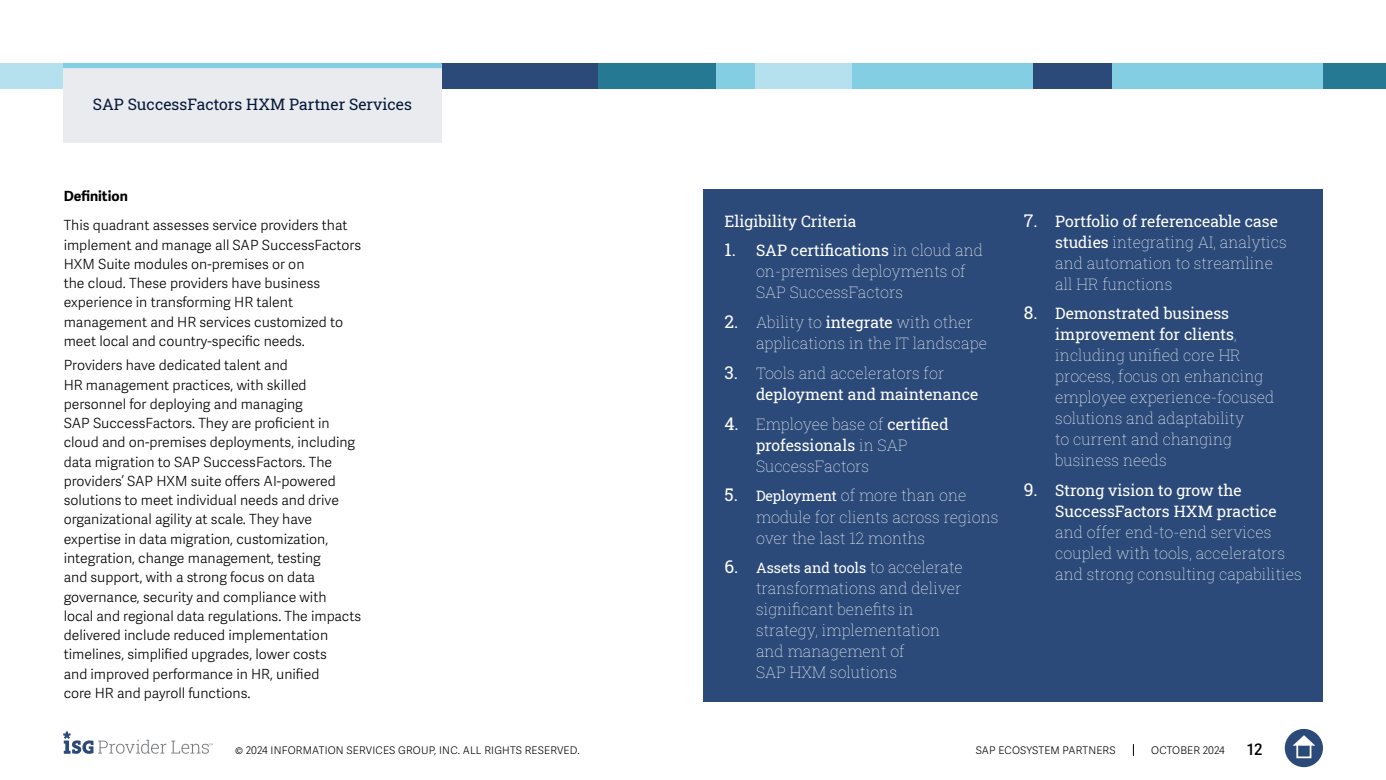
<style>
.page{position:relative;width:1386px;height:780px;background:#fff}
.page>*{position:absolute;margin:0;border:0;box-sizing:border-box;transform-origin:0 0}
.t1{font:15.75px/21px "Roboto Slab ISG P Thin";color:#fff}
.t2{font:15.75px/21px "Roboto Slab ISG P Regular";color:#fff}
.Section_Label_Light{font:15.75px "Roboto Slab ISG P Regular";color:#051837}
.t3{font:600 15.75px "Adelle Sans";color:#000}
.t4{font:14.35px "Roboto Slab ISG P Regular";color:#fff}
.t5{font:300 14px/19.2px "Adelle Sans";color:#000101}
.t6{font:700 14px "Adelle Sans";color:#000}
.t7{font:300 10.5px "Adelle Sans";letter-spacing:.02em;color:#000}
.s1{font-family:"Roboto Slab ISG P Regular";font-size:17.5px}
.s2{font-family:"Roboto Slab ISG P Regular"}
.s3{font-size:17.5px}
.s4{font-family:"Roboto Slab ISG P Thin"}
.s5{font-family:"Roboto Slab ISG P Regular";font-size:14.35px}
.s6{font-family:"Roboto Slab ISG P Thin";font-size:15.75px}
</style>
<div class="page">
<svg style="left:1133px;top:744px;width:1px;height:12px"></svg>
<div style="left:1285px;top:729px;width:38px;height:38px;background:#2b4a79;border-radius:50%"></div>
<svg style="left:1293px;top:735px;width:22px;height:10px"></svg>
<div style="left:1296px;top:743px;width:15px;height:15px;border:2px solid #fff"></div>
<svg style="left:63px;top:731px;width:150px;height:23px"></svg>
<div style="left:1047px;top:63px;width:276px;height:26px;background:#84cee3"></div>
<div style="left:0;top:63px;width:158px;height:26px;background:#b4e1ed"></div>
<div style="left:850px;top:63px;width:184px;height:26px;background:#84cee3"></div>
<div style="left:1323px;top:63px;width:63px;height:26px;background:#257992"></div>
<div style="left:1033px;top:63px;width:79px;height:26px;background:#2b4a79"></div>
<div style="left:754px;top:63px;width:98px;height:26px;background:#b4e1ed"></div>
<div style="left:598px;top:63px;width:157px;height:26px;background:#84cee3"></div>
<div style="left:598px;top:63px;width:118px;height:26px;background:#257992"></div>
<div style="left:379px;top:63px;width:219px;height:26px;background:#2b4a79"></div>
<div style="left:63px;top:64px;width:379px;height:78px;background:#e9ebee"></div>
<div style="left:63px;top:63px;width:379px;height:5px;background:#84cee3"></div>
<div style="left:704px;top:189px;width:619px;height:512px;background:#2b4a79"></div>
<p class="Section_Label_Light" style="left:93px;top:93px;width:321px">SAP SuccessFactors HXM Partner Services</p>
<p class="t6" style="left:64px;top:187px;width:66px">Definition</p>
<p class="t5" style="left:64px;top:216px;width:299px">This quadrant assesses service providers that implement and manage all SAP SuccessFactors HXM Suite modules on-premises or on<br>the cloud. These providers have business experience in transforming HR talent management and HR services customized to meet local and country-specific needs.</p>
<p class="t5" style="left:64px;top:356px;width:299px">Providers have dedicated talent and<br>HR management practices, with skilled personnel for deploying and managing<br>SAP SuccessFactors. They are proficient in cloud and on-premises deployments, including data migration to SAP SuccessFactors. The providers’ SAP HXM suite offers AI-powered solutions to meet individual needs and drive organizational agility at scale. They have expertise in data migration, customization, integration, change management, testing<br>and support, with a strong focus on data governance, security and compliance with<br>local and regional data regulations. The impacts delivered include reduced implementation timelines, simplified upgrades, lower costs<br>and improved performance in HR, unified<br>core HR and payroll functions.</p>
<p class="t2" style="left:724px;top:210px;width:133px">Eligibility Criteria</p>
<p class="t1" style="left:756px;top:240px;width:229px;text-indent:-32px"><span class="s1">1.</span> <span class="s2">SAP certifications</span> in cloud and on-premises deployments of<br>SAP SuccessFactors</p>
<p class="t1" style="left:756px;top:311px;width:233px;text-indent:-32px"><span class="s1">2.</span> Ability to <span class="s2">integrate</span> with other applications in the IT landscape</p>
<p class="t2" style="left:756px;top:362px;width:224px;text-indent:-32px"><span class="s3">3.</span> <span class="s4">Tools and accelerators for </span>deployment and maintenance</p>
<p class="t1" style="left:756px;top:413px;width:194px;text-indent:-32px"><span class="s1">4.</span> Employee base of <span class="s2">certified professionals</span> in SAP<br>SuccessFactors</p>
<p class="t1" style="left:756px;top:485px;width:244px;text-indent:-32px"><span class="s1">5.</span> <span class="s5">Deployment</span> of more than one module for clients across regions over the last 12 months</p>
<p class="t4" style="left:724px;top:558px;width:240px"><span class="s3">6.</span> Assets and tools <span class="s6">to accelerate</span></p>
<p class="t1" style="left:756px;top:577px;width:207px">transformations and deliver significant benefits in strategy, implementation and management of<br>SAP HXM solutions</p>
<p class="t1" style="left:1055px;top:210px;width:233px;text-indent:-32px"><span class="s1">7.</span> <span class="s2">Portfolio of referenceable case studies</span> integrating AI, analytics and automation to streamline all HR functions</p>
<p class="t1" style="left:1055px;top:303px;width:221px;text-indent:-32px"><span class="s1">8.</span> <span class="s2">Demonstrated business improvement for clients</span>, including unified core HR process, focus on enhancing employee experience-focused solutions and adaptability<br>to current and changing business needs</p>
<p class="t1" style="left:1055px;top:479px;width:248px;text-indent:-32px"><span class="s1">9.</span> <span class="s2">Strong vision to grow the<br>SuccessFactors HXM practice </span>and offer end-to-end services coupled with tools, accelerators and strong consulting capabilities</p>
<p class="t7" style="left:235px;top:744px;width:346px">© 2024 INFORMATION SERVICES GROUP, INC. ALL RIGHTS RESERVED.</p>
<p class="t7" style="left:976px;top:744px;width:141px">SAP ECOSYSTEM PARTNERS</p>
<p class="t7" style="left:1151px;top:744px;width:75px">OCTOBER 2024</p>
<p class="t3" style="left:1247px;top:740px;width:17px">12</p>
</div>
